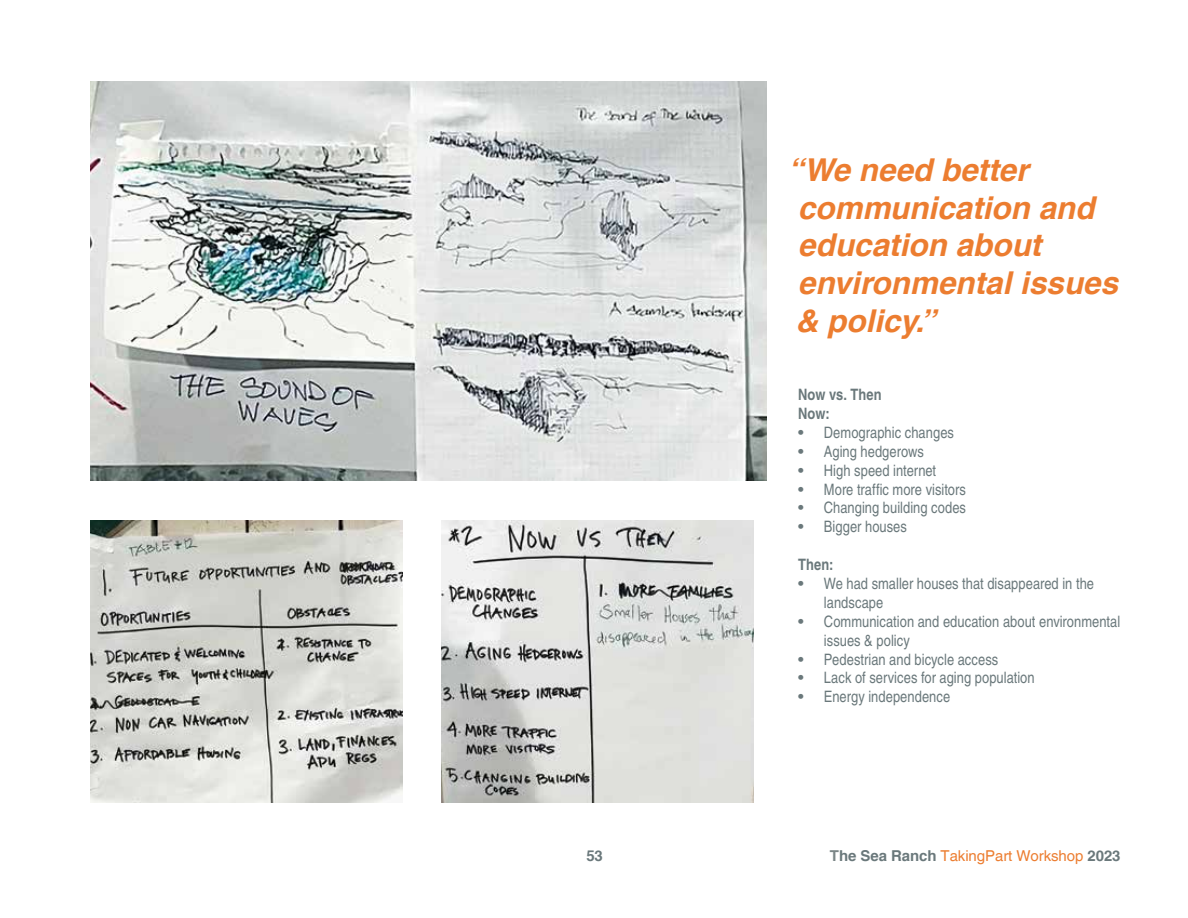
<style>
.page{position:relative;width:1188px;height:918px;background:#fff}
.page>*{position:absolute;margin:0;border:0;box-sizing:border-box;transform-origin:0 0}
.t1{font:italic 700 31.5px/37.8px "Helvetica LT Com";color:#ec7d30}
.t2{font:condensed 15.75px/18.9px "Helvetica LT Pro";letter-spacing:.005em;color:#6a787b}
.t3{font:700 condensed 15.75px/18.9px "Helvetica LT Std";letter-spacing:.005em;color:#6a787b}
.t4{font:15px "Helvetica LT Com";letter-spacing:-.005em;color:#ec7d30}
.t5{font:700 15px "Helvetica LT Com";color:#6a787b}
.s1{font-family:"Helvetica LT Com";font-stretch:normal}
.s2{font-weight:700;color:#7b8687}
.s3{font-weight:700;color:#6a787b}
</style>
<div class="page">
<img style="left:91px;top:81px;width:676px;height:399px">
<img style="left:442px;top:521px;width:311px;height:281px">
<img style="left:91px;top:521px;width:311px;height:281px">
<h1 class="t1" style="left:788px;top:151px;width:331px">“We need better communication and education about environmental issues &amp; policy.”</h1>
<p class="t3" style="left:798px;top:385px;width:85px">Now vs. Then<br>Now:</p>
<p class="t2" style="left:798px;top:423px;width:157px"><span class="s1">•</span> Demographic changes</p>
<p class="t2" style="left:798px;top:442px;width:127px"><span class="s1">•</span> Aging hedgerows</p>
<p class="t2" style="left:798px;top:460px;width:140px"><span class="s1">•</span> High speed internet</p>
<p class="t2" style="left:798px;top:479px;width:169px"><span class="s1">•</span> More traffic more visitors</p>
<p class="t2" style="left:798px;top:498px;width:169px"><span class="s1">•</span> Changing building codes</p>
<p class="t2" style="left:798px;top:517px;width:110px"><span class="s1">•</span> Bigger houses</p>
<p class="t3" style="left:798px;top:555px;width:37px">Then:</p>
<p class="t2" style="left:824px;top:574px;width:272px;text-indent:-26px"><span class="s1">•</span> We had smaller houses that disappeared in the landscape</p>
<p class="t2" style="left:824px;top:612px;width:298px;text-indent:-26px"><span class="s1">•</span> Communication and education about environmental issues &amp; policy</p>
<p class="t2" style="left:798px;top:649px;width:202px"><span class="s1">•</span> Pedestrian and bicycle access</p>
<p class="t2" style="left:798px;top:668px;width:238px"><span class="s1">•</span> Lack of services for aging population</p>
<p class="t2" style="left:798px;top:687px;width:154px"><span class="s1">•</span> Energy independence</p>
<p class="t5" style="left:586px;top:847px;width:18px">53</p>
<p class="t4" style="left:830px;top:847px;width:292px"><span class="s2">T</span><span class="s3">he Sea Ranch</span> TakingPart Workshop <span class="s3">2023</span></p>
</div>
